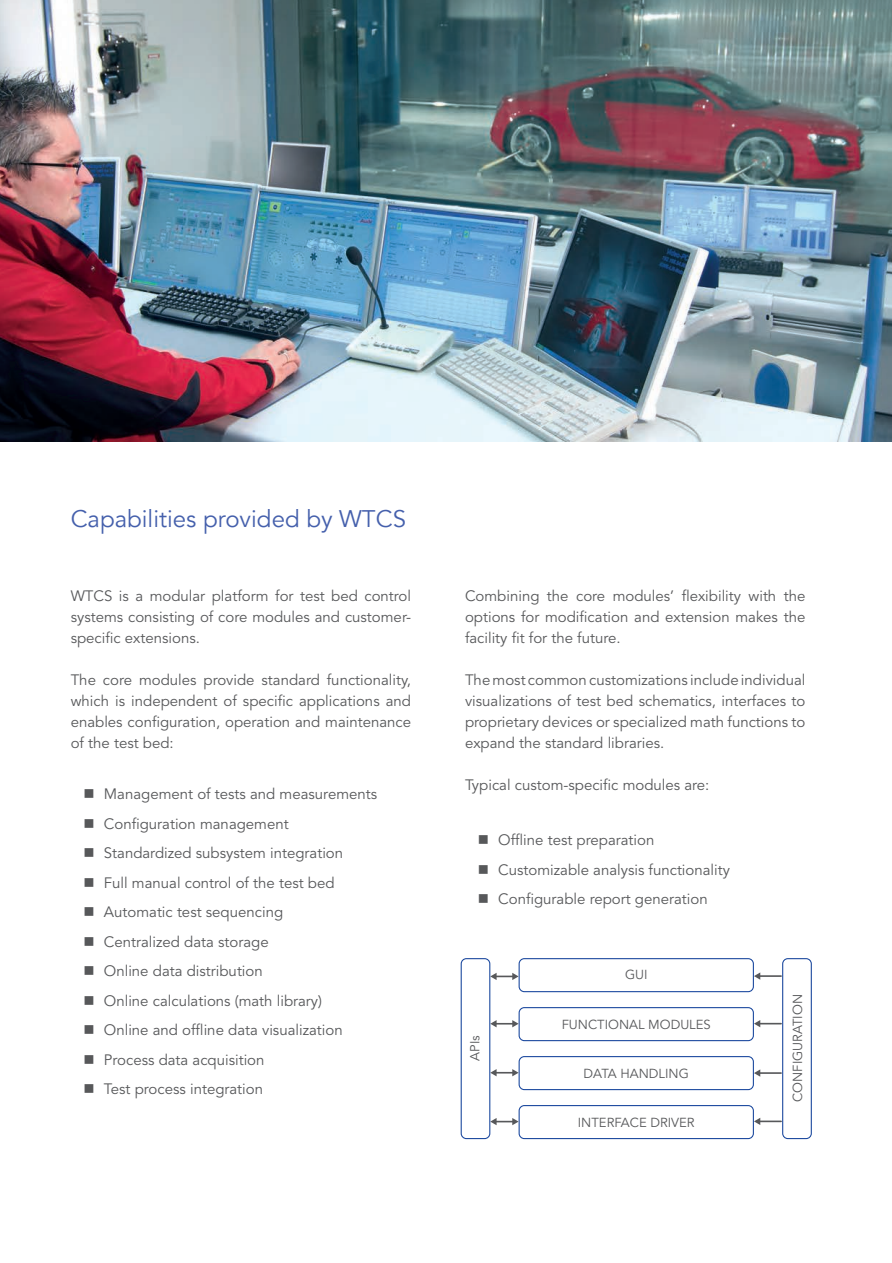
<style>
.page{position:relative;width:892px;height:1263px;background:#fff}
.page>*{position:absolute;margin:0;border:0;box-sizing:border-box;transform-origin:0 0}
.t1{font:24px "Avenir 45";color:#4560ac}
.t2{font:15px/29.5px "Avenir";color:#57585a;text-align:justify}
.t3{font:13.05px "Avenir 45";color:#57585a}
</style>
<div class="page">
<img style="left:0;top:0;width:891px;height:441px">
<svg style="left:460px;top:958px;width:351px;height:181px"></svg>
<h1 class="t1" style="left:71px;top:505px;width:337px">Capabilities provided by WTCS</h1>
<p class="t2" style="left:71px;top:586px;width:342px;line-height:21px">WTCS is a modular platform for test bed control systems consisting of core modules and customer&shy;specific extensions.</p>
<p class="t2" style="left:71px;top:670px;width:342px;line-height:21px">The core modules provide standard functionality, which is independent of specific applications and enables configuration, operation and maintenance of the test bed:</p>
<p class="t2" style="left:104px;top:779px;width:275px;text-align:left">Management of tests and measurements<br>Configuration management<br>Standardized subsystem integration<br>Full manual control of the test bed<br>Automatic test sequencing<br>Centralized data storage<br>Online data distribution<br>Online calculations (math library)<br>Online and offline data visualization<br>Process data acquisition<br>Test process integration</p>
<p class="t2" style="left:465px;top:586px;width:342px;line-height:21px">Combining the core modules’ flexibility with the options for modification and extension makes the facility fit for the future.</p>
<p class="t2" style="left:465px;top:670px;width:342px;line-height:21px">The most common customizations include individual visualizations of test bed schematics, interfaces to proprietary devices or specialized math functions to expand the standard libraries.</p>
<p class="t2" style="left:465px;top:771px;width:246px">Typical custom-specific modules are:</p>
<p class="t2" style="left:498px;top:825px;width:233px;text-align:left">Offline test preparation<br>Customizable analysis functionality<br>Configurable report generation</p>
<p class="t3" style="left:467px;top:1060px;width:27px;rotate:-90deg">APIs</p>
<p class="t3" style="left:625px;top:967px;width:24px">GUI</p>
<p class="t3" style="left:561px;top:1017px;width:150px">FUNCTIONAL MODULES</p>
<p class="t3" style="left:583px;top:1066px;width:107px">DATA HANDLING</p>
<p class="t3" style="left:577px;top:1114px;width:118px">INTERFACE DRIVER</p>
<p class="t3" style="left:789px;top:1101px;width:109px;rotate:-90deg">CONFIGURATION</p>
</div>
